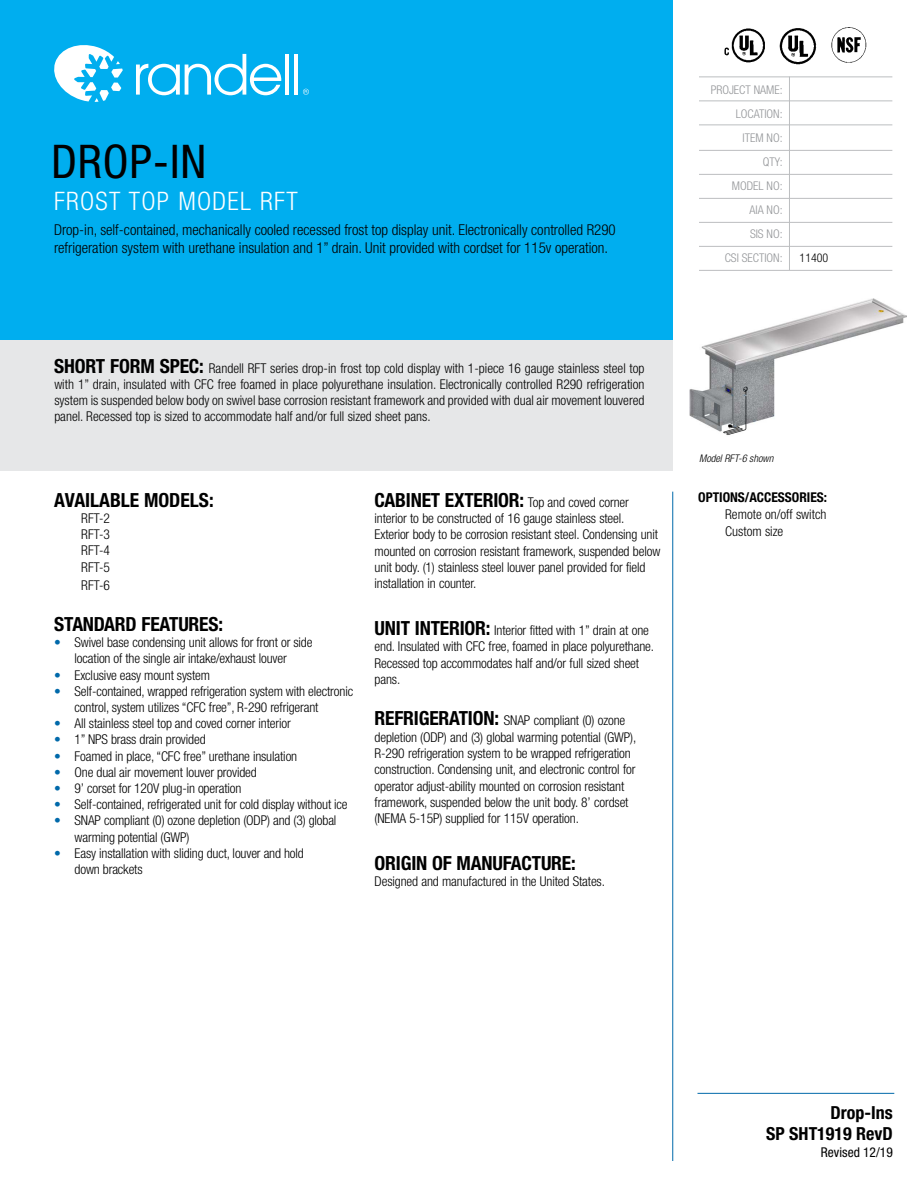
<style>
.page{position:relative;width:918px;height:1188px;background:#fff}
.page>*{position:absolute;margin:0;border:0;box-sizing:border-box;transform-origin:0 0}
.t1{font:condensed 46.5px "Helvetica Neue";letter-spacing:.02em;color:#000}
.t2{font:300 condensed 25.5px "Helvetica Neue";letter-spacing:.05em;color:#fff}
.t3{font:700 condensed 19.5px "Helvetica Neue";letter-spacing:-.01em;color:#000}
.t4{font:700 condensed 18px/21.6px "Helvetica Neue";color:#000;text-align:right}
.t5{font:300 condensed 15px/18px "Helvetica Neue";color:#000}
.t6{font:300 condensed 13.5px/16.2px "Helvetica Neue";letter-spacing:-.01em;color:#000}
.t7{font:700 condensed 13.5px "Helvetica Neue";color:#000}
.t8{font:condensed 13.5px "Helvetica Neue";color:#000}
.t9{font:300 condensed 12px/24px "Helvetica Neue";color:#939598;text-align:right}
.t10{font:300 condensed 12px "Helvetica Neue";color:#000}
.t11{font:italic 300 condensed 10.5px "Helvetica Neue";color:#000}
.s1{font-weight:700;font-size:19.5px}
.s2{color:#0069aa}
</style>
<div class="page">
<div style="left:0;top:0;width:673px;height:340px;background:#00aeef"></div>
<hr style="left:698px;top:1093px;width:196px;height:1px;background:#0069aa">
<svg style="left:54px;top:45px;width:69px;height:57px"></svg>
<svg style="left:136px;top:54px;width:145px;height:41px"></svg>
<hr style="left:285px;top:54px;width:4px;height:41px;background:#fff">
<hr style="left:294px;top:54px;width:4px;height:41px;background:#fff">
<svg style="left:303px;top:89px;width:6px;height:6px"></svg>
<hr style="left:699px;top:77px;width:193px;height:1px;background:#bcbec0">
<hr style="left:699px;top:101px;width:193px;height:1px;background:#bcbec0">
<hr style="left:699px;top:125px;width:193px;height:1px;background:#bcbec0">
<hr style="left:699px;top:150px;width:193px;height:1px;background:#bcbec0">
<hr style="left:699px;top:174px;width:193px;height:1px;background:#bcbec0">
<hr style="left:699px;top:198px;width:193px;height:1px;background:#bcbec0">
<hr style="left:699px;top:222px;width:193px;height:1px;background:#bcbec0">
<hr style="left:699px;top:246px;width:193px;height:1px;background:#bcbec0">
<hr style="left:699px;top:270px;width:193px;height:1px;background:#bcbec0">
<hr style="left:789px;top:77px;width:1px;height:193px;background:#bcbec0">
<img style="left:689px;top:298px;width:217px;height:137px">
<img style="left:831px;top:27px;width:36px;height:35px">
<img style="left:780px;top:28px;width:36px;height:36px">
<img style="left:724px;top:28px;width:41px;height:35px">
<div style="left:0;top:341px;width:672px;height:130px;background:#e6e7e8"></div>
<hr style="left:672px;top:492px;width:1px;height:669px;background:#0069aa">
<h1 class="t1" style="left:51px;top:134px;width:157px">DROP-IN</h1>
<h2 class="t2" style="left:54px;top:187px;width:245px">FROST TOP MODEL RFT</h2>
<p class="t5" style="left:54px;top:220px;width:563px">Drop-in, self-contained, mechanically cooled recessed frost top display unit. Electronically controlled R290 refrigeration system with urethane insulation and 1” drain. Unit provided with cordset for 115v operation.</p>
<p class="t9" style="left:711px;top:77px;width:73px">PROJECT NAME:<br>LOCATION:<br>ITEM NO:<br>QTY:<br>MODEL NO:<br>AIA NO:<br>SIS NO:<br>CSI SECTION:</p>
<p class="t10" style="left:800px;top:251px;width:30px">11400</p>
<p class="t6" style="left:54px;top:360px;width:592px;text-align:justify"><span class="s1">SHORT FORM SPEC:</span> Randell RFT series drop-in frost top cold display with 1-piece 16 gauge stainless steel top with 1” drain, insulated with CFC free foamed in place polyurethane insulation. Electronically controlled R290 refrigeration system is suspended below body on swivel base corrosion resistant framework and provided with dual air movement louvered panel. Recessed top is sized to accommodate half and/or full sized sheet pans.</p>
<h3 class="t3" style="left:54px;top:488px;width:161px">AVAILABLE MODELS:</h3>
<p class="t6" style="left:81px;top:510px;width:30px;text-align:justify">RFT-2<br>RFT-3<br>RFT-4<br>RFT-5</p>
<p class="t6" style="left:81px;top:577px;width:30px">RFT-6</p>
<h3 class="t3" style="left:54px;top:612px;width:170px">STANDARD FEATURES:</h3>
<p class="t6" style="left:54px;top:634px;width:260px;text-align:center"><span class="s2">•</span> Swivel base condensing unit allows for front or side location of the single air intake/exhaust louver</p>
<p class="t6" style="left:54px;top:667px;width:157px"><span class="s2">•</span> Exclusive easy mount system</p>
<p class="t6" style="left:75px;top:683px;width:280px;text-indent:-20px"><span class="s2">•</span> Self-contained, wrapped refrigeration system with electronic control, system utilizes “CFC free”, R-290 refrigerant</p>
<p class="t6" style="left:54px;top:715px;width:238px"><span class="s2">•</span> All stainless steel top and coved corner interior</p>
<p class="t6" style="left:54px;top:731px;width:153px"><span class="s2">•</span> 1” NPS brass drain provided</p>
<p class="t6" style="left:54px;top:748px;width:244px"><span class="s2">•</span> Foamed in place, “CFC free” urethane insulation</p>
<p class="t6" style="left:54px;top:764px;width:204px"><span class="s2">•</span> One dual air movement louver provided</p>
<p class="t6" style="left:54px;top:780px;width:189px"><span class="s2">•</span> 9’ corset for 120V plug-in operation</p>
<p class="t6" style="left:54px;top:796px;width:295px"><span class="s2">•</span> Self-contained, refrigerated unit for cold display without ice</p>
<p class="t6" style="left:75px;top:812px;width:263px;text-indent:-20px"><span class="s2">•</span> SNAP compliant (0) ozone depletion (ODP) and (3) global warming potential (GWP)</p>
<p class="t6" style="left:75px;top:845px;width:231px;text-indent:-20px"><span class="s2">•</span> Easy installation with sliding duct, louver and hold down brackets</p>
<p class="t6" style="left:375px;top:494px;width:287px"><span class="s1">CABINET EXTERIOR:</span> Top and coved corner interior to be constructed of 16 gauge stainless steel.<br>Exterior body to be corrosion resistant steel. Condensing unit mounted on corrosion resistant framework, suspended below unit body. (1) stainless steel louver panel provided for field installation in counter.</p>
<p class="t6" style="left:375px;top:622px;width:281px"><span class="s1">UNIT INTERIOR:</span> Interior fitted with 1” drain at one end. Insulated with CFC free, foamed in place polyurethane.<br>Recessed top accommodates half and/or full sized sheet pans.</p>
<p class="t6" style="left:375px;top:712px;width:263px"><span class="s1">REFRIGERATION:</span> SNAP compliant (0) ozone depletion (ODP) and (3) global warming potential (GWP), R-290 refrigeration system to be wrapped refrigeration construction. Condensing unit, and electronic control for operator adjust-ability mounted on corrosion resistant framework, suspended below the unit body. 8’ cordset (NEMA 5-15P) supplied for 115V operation.</p>
<h3 class="t3" style="left:375px;top:851px;width:203px">ORIGIN OF MANUFACTURE:</h3>
<p class="t6" style="left:375px;top:873px;width:232px">Designed and manufactured in the United States.</p>
<p class="t11" style="left:699px;top:452px;width:76px">Model RFT-6 shown</p>
<p class="t7" style="left:698px;top:489px;width:130px">OPTIONS/ACCESSORIES:</p>
<p class="t6" style="left:725px;top:506px;width:103px;line-height:17px">Remote on/off switch<br>Custom size</p>
<h3 class="t4" style="left:766px;top:1101px;width:128px">Drop-Ins<br>SP SHT1919 RevD</h3>
<p class="t8" style="left:821px;top:1144px;width:73px">Revised 12/19</p>
</div>
